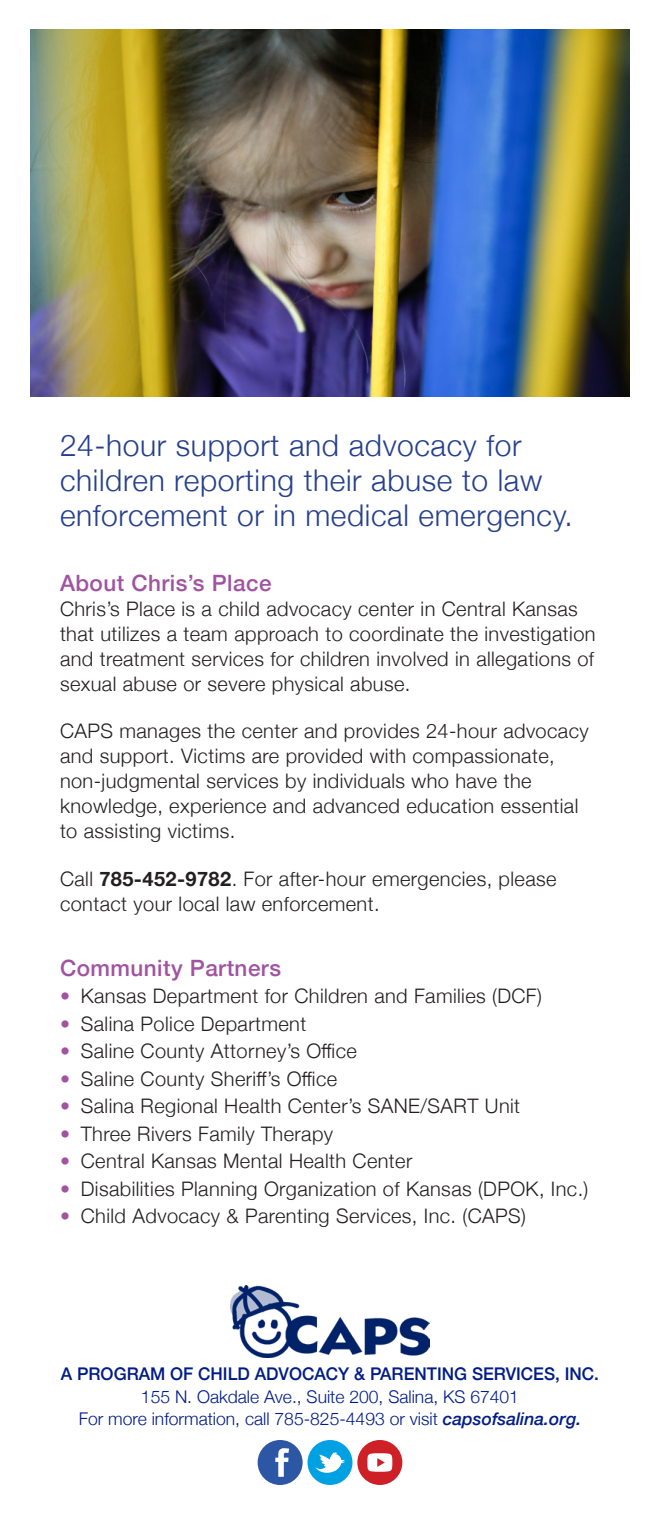
<style>
.page{position:relative;width:660px;height:1530px;background:#fff}
.page>*{position:absolute;margin:0;border:0;box-sizing:border-box;transform-origin:0 0}
.t1{font:300 30px/35px "Helvetica Neue";letter-spacing:.02em;color:#253f8e}
.List_head{font:500 22.5px "Helvetica Neue";letter-spacing:.02em;color:#a153a1}
.Body{font:300 20px/25px "Helvetica Neue";letter-spacing:.02em;color:#231f20}
.Board{font:300 17.5px "Helvetica Neue";color:#001c88}
.t2{font:500 17.5px "Helvetica Neue";color:#001c88}
.s1{font-weight:700}
.s2{color:#a153a1}
.s3{font-weight:500;font-style:italic}
</style>
<div class="page">
<img style="left:231px;top:1286px;width:198px;height:72px">
<div style="left:258px;top:1440px;width:45px;height:45px;background:#2d56a5;border-radius:50%"></div>
<svg style="left:275px;top:1448px;width:14px;height:29px"></svg>
<div style="left:308px;top:1440px;width:44px;height:45px;background:#00a1e3;border-radius:50%"></div>
<svg style="left:315px;top:1452px;width:30px;height:21px"></svg>
<div style="left:357px;top:1440px;width:45px;height:45px;background:#cd2027;border-radius:50%"></div>
<svg style="left:367px;top:1453px;width:25px;height:19px"></svg>
<img style="left:30px;top:30px;width:600px;height:367px">
<p class="t1" style="left:60px;top:425px;width:514px">24-hour support and advocacy for children reporting their abuse to law enforcement or in medical emergency.</p>
<p class="List_head" style="left:60px;top:565px;width:213px">About Chris’s Place</p>
<p class="Body" style="left:60px;top:595px;width:537px">Chris’s Place is a child advocacy center in Central Kansas that utilizes a team approach to coordinate the investigation and treatment services for children involved in allegations of sexual abuse or severe physical abuse.</p>
<p class="Body" style="left:60px;top:717px;width:530px">CAPS manages the center and provides 24-hour advocacy and support. Victims are provided with compassionate, non-judgmental services by individuals who have the knowledge, experience and advanced education essential to assisting victims.</p>
<p class="Body" style="left:60px;top:865px;width:498px">Call <span class="s1">785-452-9782</span>. For after-hour emergencies, please contact your local law enforcement.</p>
<p class="List_head" style="left:60px;top:950px;width:223px">Community Partners</p>
<p class="Body" style="left:60px;top:982px;width:483px"><span class="s2">•</span> Kansas Department for Children and Families (DCF)</p>
<p class="Body" style="left:60px;top:1010px;width:248px"><span class="s2">•</span> Salina Police Department</p>
<p class="Body" style="left:60px;top:1037px;width:298px"><span class="s2">•</span> Saline County Attorney’s Office</p>
<p class="Body" style="left:60px;top:1065px;width:279px"><span class="s2">•</span> Saline County Sheriff’s Office</p>
<p class="Body" style="left:60px;top:1092px;width:462px"><span class="s2">•</span> Salina Regional Health Center’s SANE/SART Unit</p>
<p class="Body" style="left:60px;top:1120px;width:275px"><span class="s2">•</span> Three Rivers Family Therapy</p>
<p class="Body" style="left:60px;top:1147px;width:354px"><span class="s2">•</span> Central Kansas Mental Health Center</p>
<p class="Body" style="left:60px;top:1175px;width:530px"><span class="s2">•</span> Disabilities Planning Organization of Kansas (DPOK, Inc.)</p>
<p class="Body" style="left:60px;top:1202px;width:468px"><span class="s2">•</span> Child Advocacy &amp; Parenting Services, Inc. (CAPS)</p>
<p class="t2" style="left:61px;top:1360px;width:540px">A PROGRAM OF CHILD ADVOCACY &amp; PARENTING SERVICES, INC.</p>
<p class="Board" style="left:141px;top:1382px;width:380px">155 N. Oakdale Ave., Suite 200, Salina, KS 67401</p>
<p class="Board" style="left:79px;top:1405px;width:504px">For more information, call 785-825-4493 or visit <span class="s3">capsofsalina.org.</span></p>
</div>
